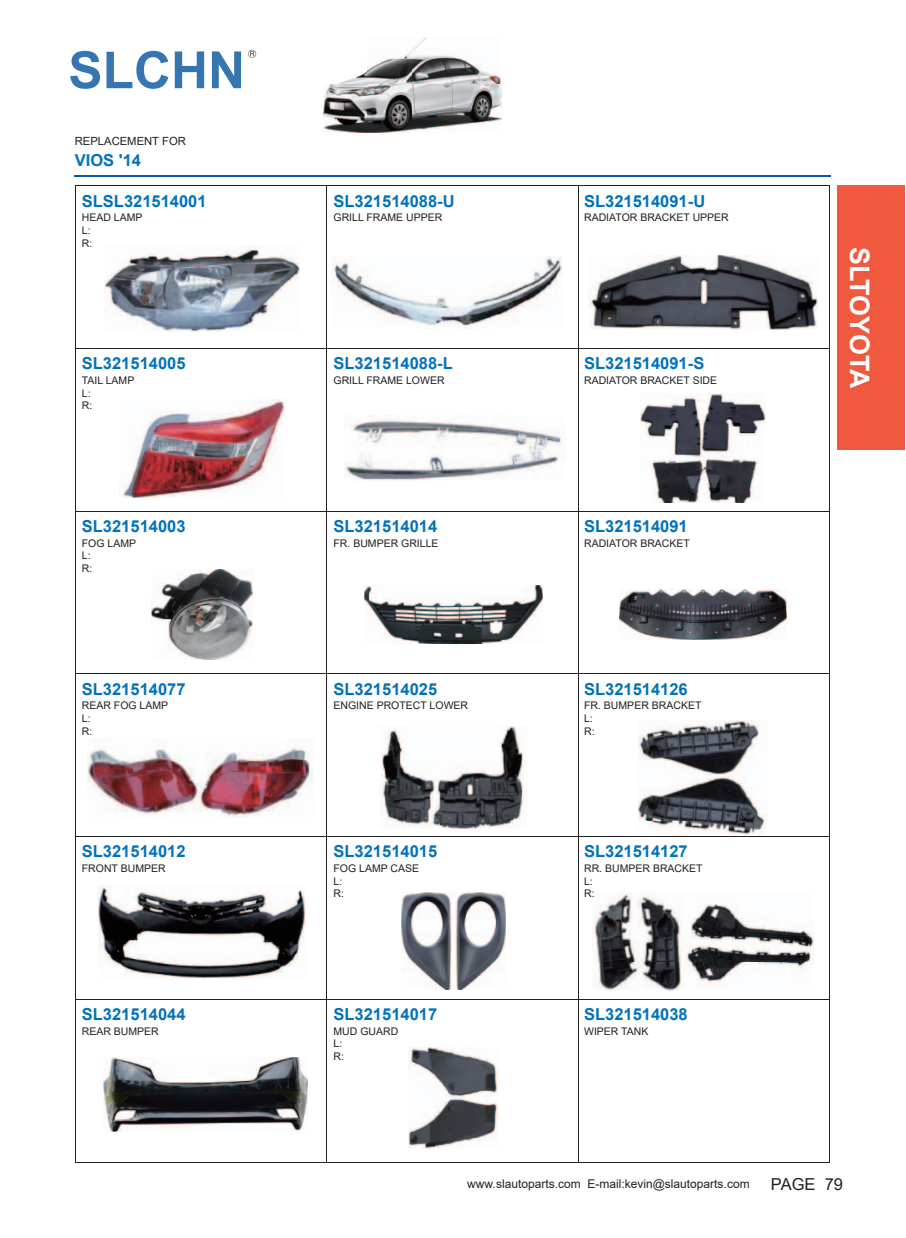
<style>
.page{position:relative;width:906px;height:1238px;background:#fff}
.page>*{position:absolute;margin:0;border:0;box-sizing:border-box;transform-origin:0 0}
.t1{font:700 26.85px "Arial";color:#fff}
.t2{font:700 16.5px "Arial";color:#0072bc}
.t3{font:16.5px "Arial";color:#231f20}
.t4{font:12px "Arial";color:#231f20}
.t5{font:11.25px "Arial";color:#231f20}
.t6{font:10.5px/12.6px "Arial";color:#231f20}
</style>
<div class="page">
<hr style="left:75px;top:185px;width:252px;height:1px;background:#231f20">
<hr style="left:327px;top:185px;width:251px;height:1px;background:#231f20">
<hr style="left:578px;top:185px;width:251px;height:1px;background:#231f20">
<hr style="left:76px;top:348px;width:251px;height:1px;background:#231f20">
<hr style="left:327px;top:348px;width:251px;height:1px;background:#231f20">
<hr style="left:578px;top:348px;width:251px;height:1px;background:#231f20">
<hr style="left:76px;top:511px;width:251px;height:1px;background:#231f20">
<hr style="left:327px;top:511px;width:251px;height:1px;background:#231f20">
<hr style="left:578px;top:511px;width:251px;height:1px;background:#231f20">
<hr style="left:76px;top:673px;width:251px;height:1px;background:#231f20">
<hr style="left:327px;top:673px;width:251px;height:1px;background:#231f20">
<hr style="left:578px;top:673px;width:251px;height:1px;background:#231f20">
<hr style="left:76px;top:836px;width:251px;height:1px;background:#231f20">
<hr style="left:327px;top:836px;width:251px;height:1px;background:#231f20">
<hr style="left:578px;top:836px;width:251px;height:1px;background:#231f20">
<hr style="left:76px;top:999px;width:251px;height:1px;background:#231f20">
<hr style="left:327px;top:999px;width:251px;height:1px;background:#231f20">
<hr style="left:578px;top:999px;width:251px;height:1px;background:#231f20">
<hr style="left:75px;top:1162px;width:252px;height:1px;background:#231f20">
<hr style="left:327px;top:1162px;width:251px;height:1px;background:#231f20">
<hr style="left:578px;top:1162px;width:251px;height:1px;background:#231f20">
<hr style="left:75px;top:185px;width:1px;height:163px;background:#231f20">
<hr style="left:327px;top:185px;width:1px;height:163px;background:#231f20">
<hr style="left:578px;top:185px;width:1px;height:163px;background:#231f20">
<hr style="left:829px;top:185px;width:1px;height:163px;background:#231f20">
<hr style="left:75px;top:348px;width:1px;height:163px;background:#231f20">
<hr style="left:327px;top:348px;width:1px;height:163px;background:#231f20">
<hr style="left:578px;top:348px;width:1px;height:163px;background:#231f20">
<hr style="left:829px;top:348px;width:1px;height:163px;background:#231f20">
<hr style="left:75px;top:511px;width:1px;height:163px;background:#231f20">
<hr style="left:327px;top:511px;width:1px;height:162px;background:#231f20">
<hr style="left:578px;top:511px;width:1px;height:162px;background:#231f20">
<hr style="left:829px;top:511px;width:1px;height:163px;background:#231f20">
<hr style="left:75px;top:674px;width:1px;height:162px;background:#231f20">
<hr style="left:327px;top:674px;width:1px;height:162px;background:#231f20">
<hr style="left:578px;top:674px;width:1px;height:162px;background:#231f20">
<hr style="left:829px;top:674px;width:1px;height:162px;background:#231f20">
<hr style="left:75px;top:836px;width:1px;height:163px;background:#231f20">
<hr style="left:327px;top:837px;width:1px;height:162px;background:#231f20">
<hr style="left:578px;top:837px;width:1px;height:162px;background:#231f20">
<hr style="left:829px;top:836px;width:1px;height:163px;background:#231f20">
<hr style="left:75px;top:999px;width:1px;height:163px;background:#231f20">
<hr style="left:327px;top:999px;width:1px;height:163px;background:#231f20">
<hr style="left:578px;top:999px;width:1px;height:163px;background:#231f20">
<hr style="left:829px;top:999px;width:1px;height:163px;background:#231f20">
<hr style="left:75px;top:175px;width:756px;height:1px;background:#015aaa">
<img style="left:105px;top:246px;width:194px;height:85px">
<img style="left:120px;top:399px;width:164px;height:98px">
<img style="left:87px;top:746px;width:226px;height:71px">
<img style="left:98px;top:885px;width:207px;height:93px">
<img style="left:331px;top:257px;width:230px;height:72px">
<img style="left:588px;top:256px;width:230px;height:73px">
<img style="left:344px;top:416px;width:221px;height:64px">
<img style="left:640px;top:393px;width:125px;height:109px">
<img style="left:380px;top:726px;width:145px;height:102px">
<img style="left:638px;top:720px;width:129px;height:114px">
<img style="left:592px;top:891px;width:221px;height:99px">
<img style="left:408px;top:1047px;width:91px;height:101px">
<img style="left:401px;top:892px;width:104px;height:97px">
<img style="left:151px;top:569px;width:101px;height:90px">
<img style="left:323px;top:37px;width:179px;height:96px">
<img style="left:365px;top:585px;width:177px;height:58px">
<img style="left:103px;top:1057px;width:205px;height:74px">
<img style="left:620px;top:589px;width:166px;height:50px">
<svg style="left:70px;top:51px;width:30px;height:38px"></svg>
<svg style="left:106px;top:51px;width:62px;height:38px"></svg>
<svg style="left:175px;top:51px;width:29px;height:37px"></svg>
<svg style="left:212px;top:51px;width:29px;height:37px"></svg>
<svg style="left:248px;top:50px;width:8px;height:8px"></svg>
<div style="left:838px;top:185px;width:66px;height:264px;background:#f0593e"></div>
<p class="t5" style="left:75px;top:134px;width:113px">REPLACEMENT FOR</p>
<h2 class="t2" style="left:75px;top:151px;width:68px">VIOS '14</h2>
<h2 class="t2" style="left:82px;top:192px;width:126px">SLSL321514001</h2>
<p class="t6" style="left:82px;top:211px;width:62px">HEAD LAMP<br>L:<br>R:</p>
<h2 class="t2" style="left:82px;top:354px;width:105px">SL321514005</h2>
<p class="t6" style="left:82px;top:374px;width:54px">TAIL LAMP<br>L:<br>R:</p>
<h2 class="t2" style="left:82px;top:517px;width:105px">SL321514003</h2>
<p class="t6" style="left:82px;top:536px;width:56px">FOG LAMP<br>L:<br>R:</p>
<h2 class="t2" style="left:82px;top:679px;width:105px">SL321514077</h2>
<p class="t6" style="left:82px;top:699px;width:88px">REAR FOG LAMP<br>L:<br>R:</p>
<h2 class="t2" style="left:82px;top:842px;width:105px">SL321514012</h2>
<p class="t6" style="left:82px;top:862px;width:85px">FRONT BUMPER</p>
<h2 class="t2" style="left:82px;top:1005px;width:105px">SL321514044</h2>
<p class="t6" style="left:82px;top:1024px;width:79px">REAR BUMPER</p>
<h2 class="t2" style="left:333px;top:192px;width:123px">SL321514088-U</h2>
<p class="t6" style="left:333px;top:211px;width:110px">GRILL FRAME UPPER</p>
<h2 class="t2" style="left:584px;top:192px;width:123px">SL321514091-U</h2>
<p class="t6" style="left:584px;top:211px;width:146px">RADIATOR BRACKET UPPER</p>
<h2 class="t2" style="left:333px;top:354px;width:121px">SL321514088-L</h2>
<p class="t6" style="left:333px;top:374px;width:113px">GRILL FRAME LOWER</p>
<h2 class="t2" style="left:584px;top:354px;width:122px">SL321514091-S</h2>
<p class="t6" style="left:584px;top:374px;width:135px">RADIATOR BRACKET SIDE</p>
<h1 class="t1" style="left:874px;top:247px;width:143px;rotate:90deg">SLTOYOTA</h1>
<h2 class="t2" style="left:333px;top:517px;width:105px">SL321514014</h2>
<p class="t6" style="left:333px;top:536px;width:107px">FR. BUMPER GRILLE</p>
<h2 class="t2" style="left:584px;top:517px;width:105px">SL321514091</h2>
<p class="t6" style="left:584px;top:536px;width:107px">RADIATOR BRACKET</p>
<h2 class="t2" style="left:333px;top:679px;width:105px">SL321514025</h2>
<p class="t6" style="left:333px;top:699px;width:136px">ENGINE PROTECT LOWER</p>
<h2 class="t2" style="left:584px;top:679px;width:105px">SL321514126</h2>
<p class="t6" style="left:584px;top:699px;width:119px">FR. BUMPER BRACKET<br>L:<br>R:</p>
<h2 class="t2" style="left:333px;top:842px;width:105px">SL321514015</h2>
<p class="t6" style="left:333px;top:862px;width:87px">FOG LAMP CASE<br>L:<br>R:</p>
<h2 class="t2" style="left:584px;top:842px;width:105px">SL321514127</h2>
<p class="t6" style="left:584px;top:862px;width:120px">RR. BUMPER BRACKET<br>L:<br>R:</p>
<h2 class="t2" style="left:333px;top:1005px;width:105px">SL321514017</h2>
<p class="t6" style="left:333px;top:1024px;width:66px">MUD GUARD<br>L:<br>R:</p>
<h2 class="t2" style="left:584px;top:1005px;width:105px">SL321514038</h2>
<p class="t6" style="left:584px;top:1024px;width:66px">WIPER TANK</p>
<p class="t4" style="left:467px;top:1177px;width:284px">www.slautoparts.com E-mail:kevin@slautoparts.com</p>
<h2 class="t3" style="left:771px;top:1174px;width:74px">PAGE 79</h2>
</div>
